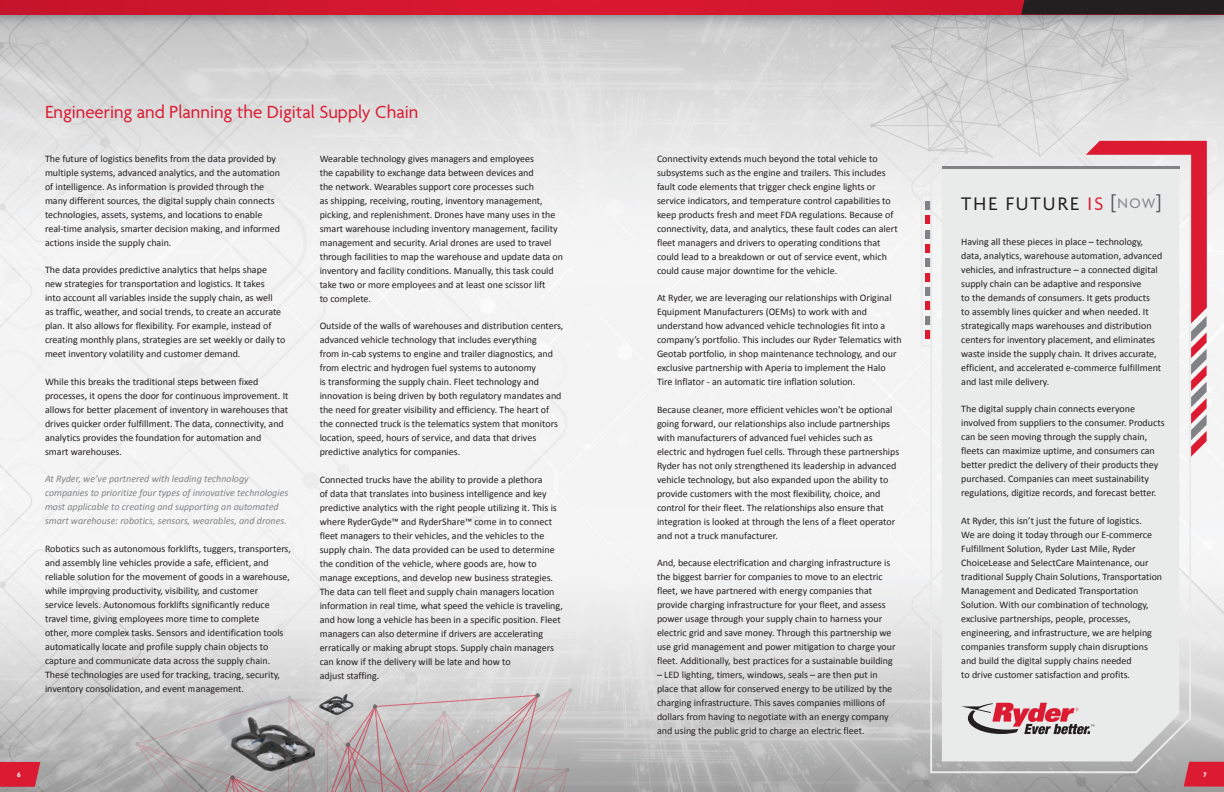
<style>
.page{position:relative;width:1224px;height:792px;background:#fff}
.page>*{position:absolute;margin:0;border:0;box-sizing:border-box;transform-origin:0 0}
.t1{font:19.7px "Agenda";letter-spacing:.1em;color:#231f20}
.t2{font:19px "Agenda";color:#dc1a32}
.t3{font:15px "Agenda";color:#808285}
.Body_Text_CALIBRI__R{font:10px/14px "Calibri";color:#231f20}
.Body_Text_CALIBRI__R-2{font:italic 10px/14px "Calibri";color:#808285}
.t4{font:700 7px "Agenda";color:#fff}
.s1{color:#dc1a32}
.s2{font-size:19.7px;color:#5a5c63}
</style>
<div class="page">
<img style="left:0;top:32px;width:1224px;height:760px">
<svg style="left:1184px;top:762px;width:40px;height:25px"></svg>
<svg style="left:0;top:762px;width:40px;height:25px"></svg>
<svg style="left:930px;top:457px;width:261px;height:316px;background:#e5e6e6"></svg>
<svg style="left:135px;top:688px;width:438px;height:104px;background:#b9b3b4"></svg>
<img style="left:0;top:15px;width:871px;height:17px">
<div style="left:0;top:0;width:1224px;height:15px;background:#d3172e"></div>
<svg style="left:871px;top:0;width:353px;height:457px"></svg>
<img style="left:193px;top:682px;width:216px;height:89px">
<img style="left:227px;top:715px;width:91px;height:61px">
<img style="left:318px;top:692px;width:37px;height:24px">
<hr style="left:942px;top:167px;width:237px;height:2px;background:#808285">
<svg style="left:961px;top:703px;width:133px;height:31px;background:#c4969c"></svg>
<p class="t2" style="left:45px;top:101px;width:375px">Engineering and Planning the Digital Supply Chain</p>
<p class="Body_Text_CALIBRI__R" style="left:45px;top:151px;width:237px">The future of logistics benefits from the data provided by multiple systems, advanced analytics, and the automation of intelligence. As information is provided through the many different sources, the digital supply chain connects technologies, assets, systems, and locations to enable real-time analysis, smarter decision making, and informed actions inside the supply chain.</p>
<p class="Body_Text_CALIBRI__R" style="left:45px;top:263px;width:242px">The data provides predictive analytics that helps shape new strategies for transportation and logistics. It takes<br>into account all variables inside the supply chain, as well<br>as traffic, weather, and social trends, to create an accurate plan. It also allows for flexibility. For example, instead of creating monthly plans, strategies are set weekly or daily to meet inventory volatility and customer demand.</p>
<p class="Body_Text_CALIBRI__R" style="left:45px;top:374px;width:245px">While this breaks the traditional steps between fixed processes, it opens the door for continuous improvement. It allows for better placement of inventory in warehouses that drives quicker order fulfillment. The data, connectivity, and analytics provides the foundation for automation and<br>smart warehouses.</p>
<p class="Body_Text_CALIBRI__R-2" style="left:45px;top:472px;width:245px">At Ryder, we’ve partnered with leading technology companies to prioritize four types of innovative technologies most applicable to creating and supporting an automated smart warehouse: robotics, sensors, wearables, and drones.</p>
<p class="Body_Text_CALIBRI__R" style="left:45px;top:541px;width:248px">Robotics such as autonomous forklifts, tuggers, transporters, and assembly line vehicles provide a safe, efficient, and reliable solution for the movement of goods in a warehouse, while improving productivity, visibility, and customer<br>service levels. Autonomous forklifts significantly reduce travel time, giving employees more time to complete<br>other, more complex tasks. Sensors and identification tools automatically locate and profile supply chain objects to capture and communicate data across the supply chain.<br>These technologies are used for tracking, tracing, security, inventory consolidation, and event management.</p>
<p class="Body_Text_CALIBRI__R" style="left:320px;top:151px;width:245px">Wearable technology gives managers and employees<br>the capability to exchange data between devices and<br>the network. Wearables support core processes such<br>as shipping, receiving, routing, inventory management, picking, and replenishment. Drones have many uses in the smart warehouse including inventory management, facility management and security. Arial drones are used to travel through facilities to map the warehouse and update data on inventory and facility conditions. Manually, this task could take two or more employees and at least one scissor lift<br>to complete.</p>
<p class="Body_Text_CALIBRI__R" style="left:320px;top:319px;width:245px">Outside of the walls of warehouses and distribution centers, advanced vehicle technology that includes everything<br>from in-cab systems to engine and trailer diagnostics, and from electric and hydrogen fuel systems to autonomy<br>is transforming the supply chain. Fleet technology and innovation is being driven by both regulatory mandates and the need for greater visibility and efficiency. The heart of the connected truck is the telematics system that monitors location, speed, hours of service, and data that drives predictive analytics for companies.</p>
<p class="Body_Text_CALIBRI__R" style="left:320px;top:472px;width:245px">Connected trucks have the ability to provide a plethora<br>of data that translates into business intelligence and key predictive analytics with the right people utilizing it. This is where RyderGyde™ and RyderShare™ come in to connect fleet managers to their vehicles, and the vehicles to the supply chain. The data provided can be used to determine the condition of the vehicle, where goods are, how to manage exceptions, and develop new business strategies.<br>The data can tell fleet and supply chain managers location information in real time, what speed the vehicle is traveling, and how long a vehicle has been in a specific position. Fleet managers can also determine if drivers are accelerating erratically or making abrupt stops. Supply chain managers can know if the delivery will be late and how to<br>adjust staffing.</p>
<p class="Body_Text_CALIBRI__R" style="left:657px;top:151px;width:242px">Connectivity extends much beyond the total vehicle to subsystems such as the engine and trailers. This includes fault code elements that trigger check engine lights or service indicators, and temperature control capabilities to keep products fresh and meet FDA regulations. Because of connectivity, data, and analytics, these fault codes can alert fleet managers and drivers to operating conditions that could lead to a breakdown or out of service event, which could cause major downtime for the vehicle.</p>
<p class="Body_Text_CALIBRI__R" style="left:657px;top:291px;width:246px">At Ryder, we are leveraging our relationships with Original Equipment Manufacturers (OEMs) to work with and understand how advanced vehicle technologies fit into a company’s portfolio. This includes our Ryder Telematics with Geotab portfolio, in shop maintenance technology, and our exclusive partnership with Aperia to implement the Halo Tire Inflator - an automatic tire inflation solution.</p>
<p class="Body_Text_CALIBRI__R" style="left:657px;top:402px;width:244px">Because cleaner, more efficient vehicles won’t be optional going forward, our relationships also include partnerships with manufacturers of advanced fuel vehicles such as electric and hydrogen fuel cells. Through these partnerships Ryder has not only strengthened its leadership in advanced vehicle technology, but also expanded upon the ability to provide customers with the most flexibility, choice, and control for their fleet. The relationships also ensure that integration is looked at through the lens of a fleet operator and not a truck manufacturer.</p>
<p class="Body_Text_CALIBRI__R" style="left:657px;top:556px;width:240px">And, because electrification and charging infrastructure is the biggest barrier for companies to move to an electric fleet, we have partnered with energy companies that provide charging infrastructure for your fleet, and assess power usage through your supply chain to harness your electric grid and save money. Through this partnership we use grid management and power mitigation to charge your fleet. Additionally, best practices for a sustainable building</p>
<p class="Body_Text_CALIBRI__R" style="left:657px;top:668px;width:237px">– LED lighting, timers, windows, seals – are then put in place that allow for conserved energy to be utilized by the charging infrastructure. This saves companies millions of dollars from having to negotiate with an energy company and using the public grid to charge an electric fleet.</p>
<p class="t1" style="left:961px;top:192px;width:144px">THE FUTURE <span class="s1">IS</span></p>
<p class="t3" style="left:1111px;top:194px;width:52px"><span class="s2">[</span>NOW<span class="s2">]</span></p>
<p class="Body_Text_CALIBRI__R" style="left:961px;top:235px;width:203px">Having all these pieces in place – technology, data, analytics, warehouse automation, advanced vehicles, and infrastructure – a connected digital supply chain can be adaptive and responsive<br>to the demands of consumers. It gets products<br>to assembly lines quicker and when needed. It strategically maps warehouses and distribution centers for inventory placement, and eliminates waste inside the supply chain. It drives accurate, efficient, and accelerated e-commerce fulfillment and last mile delivery.</p>
<p class="Body_Text_CALIBRI__R" style="left:961px;top:402px;width:205px">The digital supply chain connects everyone involved from suppliers to the consumer. Products can be seen moving through the supply chain, fleets can maximize uptime, and consumers can better predict the delivery of their products they purchased. Companies can meet sustainability regulations, digitize records, and forecast better.</p>
<p class="Body_Text_CALIBRI__R" style="left:961px;top:514px;width:202px">At Ryder, this isn’t just the future of logistics.<br>We are doing it today through our E-commerce Fulfillment Solution, Ryder Last Mile, Ryder ChoiceLease and SelectCare Maintenance, our traditional Supply Chain Solutions, Transportation Management and Dedicated Transportation Solution. With our combination of technology, exclusive partnerships, people, processes, engineering, and infrastructure, we are helping companies transform supply chain disruptions and build the digital supply chains needed<br>to drive customer satisfaction and profits.</p>
<p class="t4" style="left:17px;top:771px;width:5px">6</p>
<p class="t4" style="left:1204px;top:771px;width:5px">7</p>
</div>
